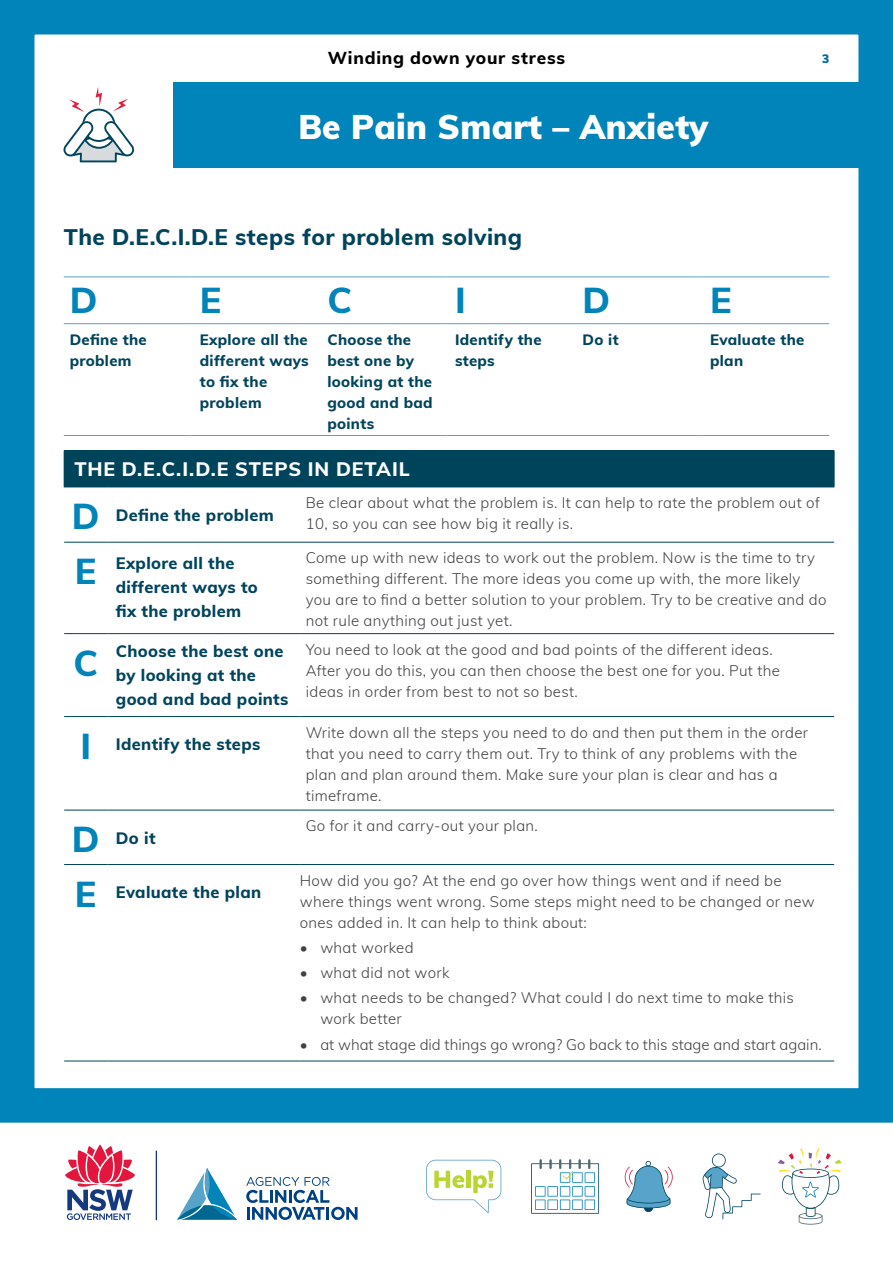
<style>
.page{position:relative;width:893px;height:1263px;background:#fff}
.page>*{position:absolute;margin:0;border:0;box-sizing:border-box;transform-origin:0 0}
.t1{font:800 36px "Muli";color:#0084b9}
.t2{font:900 33.45px "Muli";letter-spacing:.01em;color:#fff}
.t3{font:800 22.5px "Muli";letter-spacing:.02em;color:#00445c}
.Table_header{font:800 19.5px "Muli";letter-spacing:.04em;color:#fff}
.t4{font:800 17.25px "Muli";letter-spacing:.045em;color:#000}
.H2_-_Dark_Blue{font:800 16.5px/24px "Muli";letter-spacing:.02em;color:#00445c}
.Tips_Body_10_14{font:300 15px/21px "Muli";letter-spacing:.02em;color:#414042}
.H2_-_Dark_Blue-2{font:800 15px/21px "Muli";letter-spacing:.02em;color:#00445c}
.Tips_Body_10_14-2{font:300 15px "Muli";color:#414042}
.t5{font:900 12px "Muli";color:#006892}
</style>
<div class="page">
<div style="left:0;top:0;width:893px;height:1123px;border:34px solid #0084b9"></div>
<svg style="left:778px;top:1148px;width:64px;height:76px"></svg>
<svg style="left:702px;top:1153px;width:59px;height:66px"></svg>
<svg style="left:625px;top:1161px;width:48px;height:51px"></svg>
<svg style="left:531px;top:1159px;width:68px;height:55px"></svg>
<svg style="left:426px;top:1160px;width:75px;height:53px"></svg>
<hr style="left:156px;top:1150px;width:1px;height:70px;background:#15397f">
<svg style="left:65px;top:1144px;width:70px;height:76px"></svg>
<svg style="left:177px;top:1168px;width:181px;height:52px"></svg>
<hr style="left:64px;top:276px;width:127px;height:1px;background:#58a3c9">
<hr style="left:191px;top:276px;width:128px;height:1px;background:#58a3c9">
<hr style="left:319px;top:276px;width:127px;height:1px;background:#58a3c9">
<hr style="left:446px;top:276px;width:128px;height:1px;background:#58a3c9">
<hr style="left:574px;top:276px;width:128px;height:1px;background:#58a3c9">
<hr style="left:702px;top:276px;width:127px;height:1px;background:#58a3c9">
<hr style="left:64px;top:323px;width:127px;height:1px;background:#58a3c9">
<hr style="left:191px;top:323px;width:128px;height:1px;background:#58a3c9">
<hr style="left:319px;top:323px;width:127px;height:1px;background:#58a3c9">
<hr style="left:446px;top:323px;width:128px;height:1px;background:#58a3c9">
<hr style="left:574px;top:323px;width:128px;height:1px;background:#58a3c9">
<hr style="left:702px;top:323px;width:127px;height:1px;background:#58a3c9">
<hr style="left:64px;top:435px;width:127px;height:1px;background:#58a3c9">
<hr style="left:191px;top:435px;width:128px;height:1px;background:#58a3c9">
<hr style="left:319px;top:435px;width:127px;height:1px;background:#58a3c9">
<hr style="left:446px;top:435px;width:128px;height:1px;background:#58a3c9">
<hr style="left:574px;top:435px;width:128px;height:1px;background:#58a3c9">
<hr style="left:702px;top:435px;width:127px;height:1px;background:#58a3c9">
<div style="left:64px;top:451px;width:770px;height:36px;background:#00445c"></div>
<hr style="left:64px;top:450px;width:43px;height:1px;background:#00445c">
<hr style="left:107px;top:450px;width:193px;height:1px;background:#00445c">
<hr style="left:300px;top:450px;width:534px;height:1px;background:#00445c">
<hr style="left:834px;top:451px;width:1px;height:36px;background:#00445c">
<hr style="left:64px;top:487px;width:43px;height:1px;background:#00445c">
<hr style="left:107px;top:487px;width:193px;height:1px;background:#00445c">
<hr style="left:300px;top:487px;width:534px;height:1px;background:#00445c">
<hr style="left:64px;top:542px;width:43px;height:1px;background:#00445c">
<hr style="left:107px;top:542px;width:193px;height:1px;background:#00445c">
<hr style="left:300px;top:542px;width:534px;height:1px;background:#00445c">
<hr style="left:64px;top:633px;width:43px;height:1px;background:#00445c">
<hr style="left:107px;top:633px;width:193px;height:1px;background:#00445c">
<hr style="left:300px;top:633px;width:534px;height:1px;background:#00445c">
<hr style="left:64px;top:716px;width:43px;height:1px;background:#00445c">
<hr style="left:107px;top:716px;width:193px;height:1px;background:#00445c">
<hr style="left:300px;top:716px;width:534px;height:1px;background:#00445c">
<hr style="left:64px;top:810px;width:43px;height:1px;background:#00445c">
<hr style="left:107px;top:810px;width:193px;height:1px;background:#00445c">
<hr style="left:300px;top:810px;width:534px;height:1px;background:#00445c">
<hr style="left:64px;top:864px;width:43px;height:1px;background:#00445c">
<hr style="left:107px;top:864px;width:193px;height:1px;background:#00445c">
<hr style="left:300px;top:864px;width:534px;height:1px;background:#00445c">
<hr style="left:64px;top:1061px;width:43px;height:1px;background:#00445c">
<hr style="left:107px;top:1061px;width:193px;height:1px;background:#00445c">
<hr style="left:300px;top:1061px;width:534px;height:1px;background:#00445c">
<div style="left:173px;top:82px;width:703px;height:85px;background:#0084b9"></div>
<hr style="left:17px;top:82px;width:4px;height:85px;background:#0084b9">
<svg style="left:63px;top:87px;width:72px;height:75px"></svg>
<p class="t4" style="left:328px;top:45px;width:239px">Winding down your stress</p>
<p class="t5" style="left:822px;top:50px;width:9px">3</p>
<p class="t2" style="left:298px;top:102px;width:411px">Be Pain Smart – Anxiety</p>
<h1 class="t3" style="left:64px;top:220px;width:460px">The D.E.C.I.D.E steps for problem solving</h1>
<p class="t1" style="left:70px;top:274px;width:29px">D</p>
<p class="t1" style="left:200px;top:274px;width:23px">E</p>
<p class="t1" style="left:327px;top:274px;width:26px">C</p>
<p class="t1" style="left:455px;top:274px;width:12px">I</p>
<p class="t1" style="left:583px;top:274px;width:29px">D</p>
<p class="t1" style="left:710px;top:274px;width:23px">E</p>
<p class="H2_-_Dark_Blue-2" style="left:70px;top:328px;width:79px">Define the problem</p>
<p class="H2_-_Dark_Blue-2" style="left:200px;top:328px;width:110px">Explore all the different ways to fix the problem</p>
<p class="H2_-_Dark_Blue-2" style="left:327px;top:328px;width:107px">Choose the best one by looking at the good and bad points</p>
<p class="H2_-_Dark_Blue-2" style="left:455px;top:328px;width:88px">Identify the steps</p>
<p class="H2_-_Dark_Blue-2" style="left:583px;top:328px;width:38px">Do it</p>
<p class="H2_-_Dark_Blue-2" style="left:710px;top:328px;width:96px">Evaluate the plan</p>
<p class="Table_header" style="left:74px;top:455px;width:337px">THE D.E.C.I.D.E STEPS IN DETAIL</p>
<p class="t1" style="left:72px;top:490px;width:29px">D</p>
<p class="H2_-_Dark_Blue" style="left:116px;top:502px;width:160px">Define the problem</p>
<p class="Tips_Body_10_14" style="left:306px;top:491px;width:516px">Be clear about what the problem is. It can help to rate the problem out of<br>10, so you can see how big it really is.</p>
<p class="t1" style="left:75px;top:545px;width:23px">E</p>
<p class="H2_-_Dark_Blue" style="left:116px;top:551px;width:143px">Explore all the different ways to fix the problem</p>
<p class="Tips_Body_10_14" style="left:306px;top:547px;width:522px">Come up with new ideas to work out the problem. Now is the time to try something different. The more ideas you come up with, the more likely you are to find a better solution to your problem. Try to be creative and do not rule anything out just yet.</p>
<p class="t1" style="left:73px;top:636px;width:26px">C</p>
<p class="H2_-_Dark_Blue" style="left:116px;top:638px;width:174px">Choose the best one by looking at the good and bad points</p>
<p class="Tips_Body_10_14" style="left:306px;top:638px;width:476px">You need to look at the good and bad points of the different ideas.<br>After you do this, you can then choose the best one for you. Put the ideas in order from best to not so best.</p>
<p class="t1" style="left:80px;top:719px;width:12px">I</p>
<p class="H2_-_Dark_Blue" style="left:116px;top:731px;width:146px">Identify the steps</p>
<p class="Tips_Body_10_14" style="left:306px;top:721px;width:504px">Write down all the steps you need to do and then put them in the order that you need to carry them out. Try to think of any problems with the plan and plan around them. Make sure your plan is clear and has a timeframe.</p>
<p class="t1" style="left:72px;top:813px;width:29px">D</p>
<p class="H2_-_Dark_Blue" style="left:116px;top:825px;width:41px">Do it</p>
<p class="Tips_Body_10_14" style="left:306px;top:814px;width:234px">Go for it and carry-out your plan.</p>
<p class="t1" style="left:75px;top:867px;width:23px">E</p>
<p class="H2_-_Dark_Blue" style="left:116px;top:879px;width:147px">Evaluate the plan</p>
<p class="Tips_Body_10_14" style="left:300px;top:869px;width:516px">How did you go? At the end go over how things went and if need be where things went wrong. Some steps might need to be changed or new ones added in. It can help to think about:</p>
<p class="Tips_Body_10_14" style="left:300px;top:936px;width:115px">• what worked</p>
<p class="Tips_Body_10_14" style="left:300px;top:961px;width:151px">• what did not work</p>
<p class="Tips_Body_10_14" style="left:320px;top:987px;width:475px;text-indent:-21px">• what needs to be changed? What could I do next time to make this work better</p>
<p class="Tips_Body_10_14-2" style="left:300px;top:1033px;width:523px">• at what stage did things go wrong? Go back to this stage and start again.</p>
</div>
